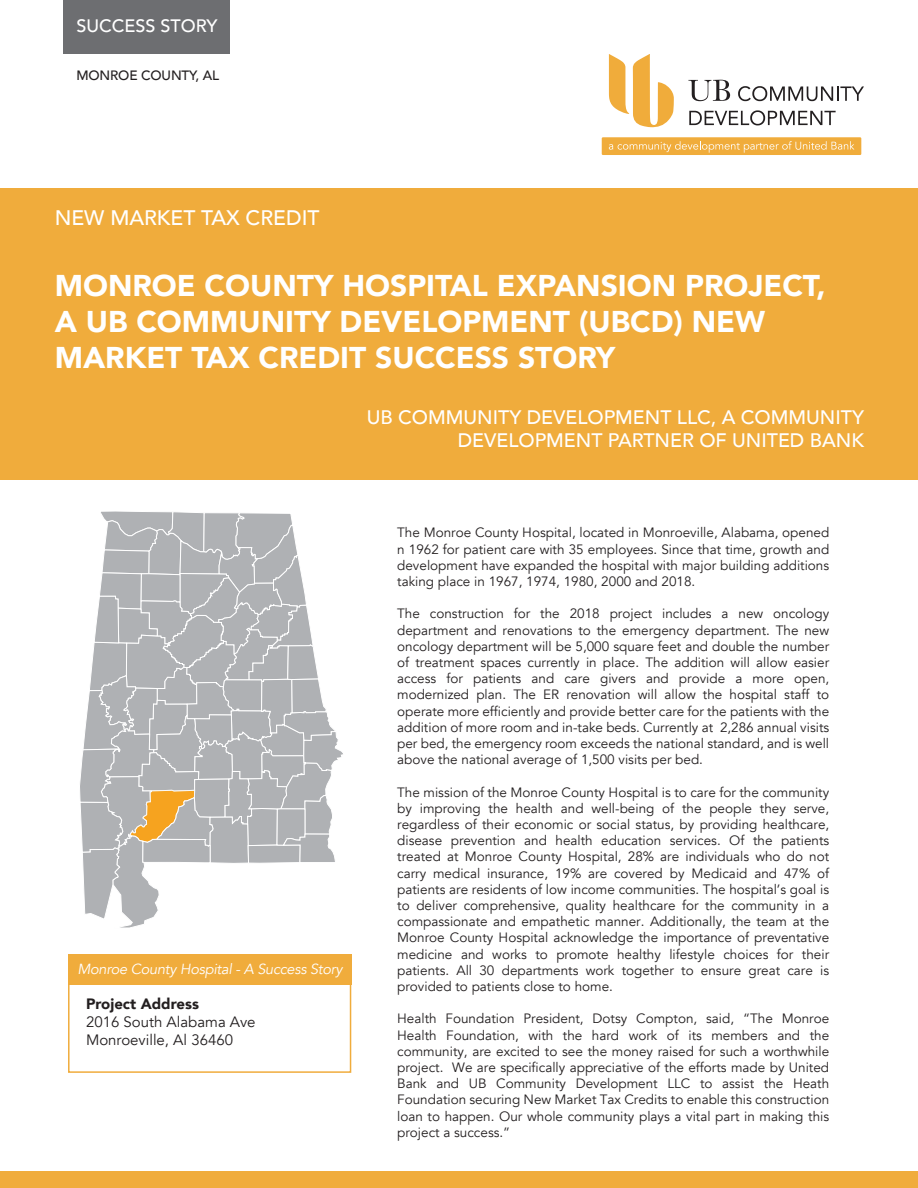
<style>
.page{position:relative;width:918px;height:1188px;background:#fff}
.page>*{position:absolute;margin:0;border:0;box-sizing:border-box;transform-origin:0 0}
.t1{font:900 30px/36px "Avenir";color:#fff}
.t2{font:500 21px "Avenir";color:#fff}
.t3{font:500 19.5px/23.4px "Avenir";color:#fff;text-align:right}
.t4{font:500 18px "Avenir";color:#fff}
.t5{font:15px/18px "Avenir";color:#231f20}
.t6{font:900 15px "Avenir";color:#231f20}
.t7{font:italic 14.7px "Avenir";letter-spacing:-.02em;color:#fff}
.t8{font:13.5px/16.2px "Avenir";color:#231f20;text-align:justify}
.t9{font:500 13.5px "Avenir";letter-spacing:-.01em;color:#231f20}
</style>
<div class="page">
<div style="left:68px;top:954px;width:283px;height:119px;background:#fff;border:2px solid #f0ac3c"></div>
<div style="left:0;top:188px;width:918px;height:292px;background:#f0ac3c"></div>
<div style="left:602px;top:137px;width:259px;height:18px;background:#f0ac3b"></div>
<svg style="left:609px;top:54px;width:65px;height:74px"></svg>
<svg style="left:688px;top:80px;width:42px;height:21px"></svg>
<svg style="left:738px;top:86px;width:126px;height:15px"></svg>
<svg style="left:689px;top:110px;width:147px;height:15px"></svg>
<svg style="left:609px;top:141px;width:246px;height:12px"></svg>
<div style="left:64px;top:0;width:166px;height:53px;background:#6d6e71"></div>
<div style="left:0;top:1171px;width:918px;height:17px;background:#f0ac3c"></div>
<div style="left:68px;top:954px;width:283px;height:30px;background:#f0ac3c"></div>
<svg style="left:80px;top:511px;width:263px;height:417px"></svg>
<h3 class="t4" style="left:76px;top:10px;width:143px">SUCCESS STORY</h3>
<p class="t9" style="left:76px;top:64px;width:144px">MONROE COUNTY, AL</p>
<h2 class="t2" style="left:55px;top:199px;width:266px">NEW MARKET TAX CREDIT</h2>
<h1 class="t1" style="left:55px;top:267px;width:772px">MONROE COUNTY HOSPITAL EXPANSION PROJECT,<br>A UB COMMUNITY DEVELOPMENT (UBCD) NEW<br>MARKET TAX CREDIT SUCCESS STORY</h1>
<h3 class="t3" style="left:367px;top:404px;width:499px">UB COMMUNITY DEVELOPMENT LLC, A COMMUNITY<br>DEVELOPMENT PARTNER OF UNITED BANK</h3>
<p class="t7" style="left:78px;top:961px;width:267px">Monroe County Hospital - A Success Story</p>
<p class="t6" style="left:86px;top:991px;width:115px">Project Address</p>
<p class="t5" style="left:86px;top:1013px;width:171px">2016 South Alabama Ave<br>Monroeville, Al 36460</p>
<p class="t8" style="left:397px;top:525px;width:434px">The Monroe County Hospital, located in Monroeville, Alabama, opened n 1962 for patient care with 35 employees. Since that time, growth and development have expanded the hospital with major building additions taking place in 1967, 1974, 1980, 2000 and 2018.</p>
<p class="t8" style="left:397px;top:606px;width:434px">The construction for the 2018 project includes a new oncology department and renovations to the emergency department. The new oncology department will be 5,000 square feet and double the number of treatment spaces currently in place. The addition will allow easier access for patients and care givers and provide a more open, modernized plan. The ER renovation will allow the hospital staff to operate more efficiently and provide better care for the patients with the addition of more room and in-take beds. Currently at 2,286 annual visits per bed, the emergency room exceeds the national standard, and is well above the national average of 1,500 visits per bed.</p>
<p class="t8" style="left:397px;top:784px;width:434px">The mission of the Monroe County Hospital is to care for the community by improving the health and well-being of the people they serve, regardless of their economic or social status, by providing healthcare, disease prevention and health education services. Of the patients treated at Monroe County Hospital, 28% are individuals who do not carry medical insurance, 19% are covered by Medicaid and 47% of patients are residents of low income communities. The hospital’s goal is to deliver comprehensive, quality healthcare for the community in a compassionate and empathetic manner. Additionally, the team at the Monroe County Hospital acknowledge the importance of preventative medicine and works to promote healthy lifestyle choices for their patients. All 30 departments work together to ensure great care is provided to patients close to home.</p>
<p class="t8" style="left:397px;top:1011px;width:434px">Health Foundation President, Dotsy Compton, said, “The Monroe Health Foundation, with the hard work of its members and the community, are excited to see the money raised for such a worthwhile project. We are specifically appreciative of the efforts made by United Bank and UB Community Development LLC to assist the Heath Foundation securing New Market Tax Credits to enable this construction loan to happen. Our whole community plays a vital part in making this project a success.”</p>
</div>
